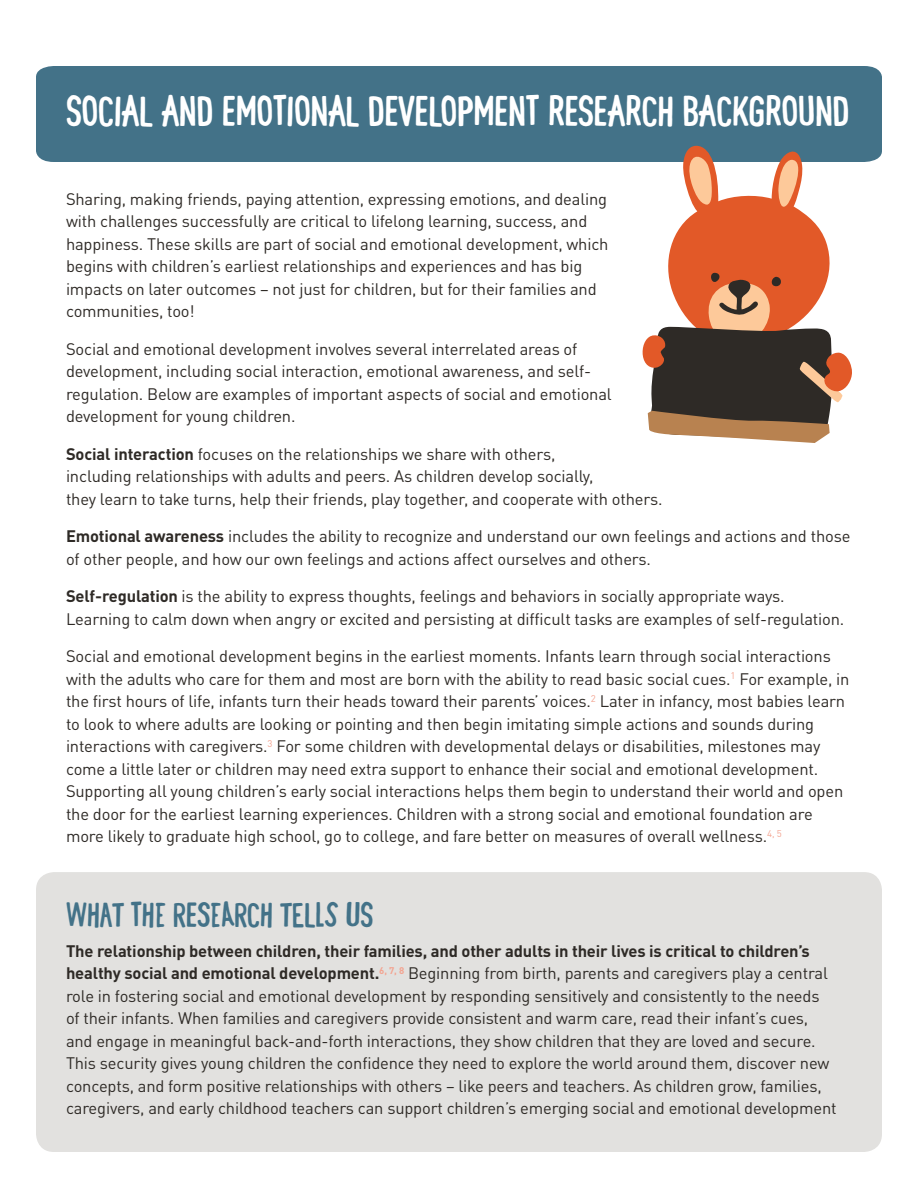
<style>
.page{position:relative;width:918px;height:1188px;background:#fff}
.page>*{position:absolute;margin:0;border:0;box-sizing:border-box;transform-origin:0 0}
.t1{font:40.5px "TRS Hand F Bold";letter-spacing:-.01em;color:#fff}
.t2{font:33px "TRS Hand F Bold";letter-spacing:-.01em;color:#437288}
.t3{font:16.5px/22.5px "DINOT";letter-spacing:-.01em;color:#2e2a26}
.s1{font-weight:700}
</style>
<div class="page">
<div style="left:36px;top:66px;width:846px;height:96px;background:#437288"></div>
<div style="left:36px;top:872px;width:846px;height:280px;background:#e2e1df;border-radius:18px"></div>
<svg style="left:637px;top:145px;width:215px;height:298px"></svg>
<h1 class="t1" style="left:66px;top:87px;width:785px">SOCIAL AND EMOTIONAL DEVELOPMENT RESEARCH BACKGROUND</h1>
<p class="t3" style="left:66px;top:187px;width:544px">Sharing, making friends, paying attention, expressing emotions, and dealing with challenges successfully are critical to lifelong learning, success, and happiness. These skills are part of social and emotional development, which begins with children’s earliest relationships and experiences and has big impacts on later outcomes – not just for children, but for their families and communities, too!</p>
<p class="t3" style="left:66px;top:337px;width:547px">Social and emotional development involves several interrelated areas of development, including social interaction, emotional awareness, and self&shy;regulation. Below are examples of important aspects of social and emotional development for young children.</p>
<p class="t3" style="left:66px;top:442px;width:598px"><span class="s1">Social interaction</span> focuses on the relationships we share with others,<br>including relationships with adults and peers. As children develop socially,<br>they learn to take turns, help their friends, play together, and cooperate with others.</p>
<p class="t3" style="left:66px;top:525px;width:786px"><span class="s1">Emotional awareness</span> includes the ability to recognize and understand our own feelings and actions and those of other people, and how our own feelings and actions affect ourselves and others.</p>
<p class="t3" style="left:66px;top:585px;width:780px"><span class="s1">Self-regulation</span> is the ability to express thoughts, feelings and behaviors in socially appropriate ways.<br>Learning to calm down when angry or excited and persisting at difficult tasks are examples of self-regulation.</p>
<p class="t3" style="left:66px;top:645px;width:785px">Social and emotional development begins in the earliest moments. Infants learn through social interactions with the adults who care for them and most are born with the ability to read basic social cues.<sup>1</sup> For example, in the first hours of life, infants turn their heads toward their parents’ voices.<sup>2</sup> Later in infancy, most babies learn to look to where adults are looking or pointing and then begin imitating simple actions and sounds during interactions with caregivers.<sup>3</sup> For some children with developmental delays or disabilities, milestones may come a little later or children may need extra support to enhance their social and emotional development.<br>Supporting all young children’s early social interactions helps them begin to understand their world and open the door for the earliest learning experiences. Children with a strong social and emotional foundation are more likely to graduate high school, go to college, and fare better on measures of overall wellness.<sup>4,</sup> <sup>5</sup></p>
<h2 class="t2" style="left:66px;top:895px;width:309px">WHAT THE RESEARCH TELLS US</h2>
<p class="t3" style="left:66px;top:939px;width:772px"><span class="s1">The relationship between children, their families, and other adults in their lives is critical to children’s healthy social and emotional development.</span><sup>6,</sup> <sup>7,</sup> <sup>8</sup> Beginning from birth, parents and caregivers play a central role in fostering social and emotional development by responding sensitively and consistently to the needs of their infants. When families and caregivers provide consistent and warm care, read their infant’s cues, and engage in meaningful back-and-forth interactions, they show children that they are loved and secure.<br>This security gives young children the confidence they need to explore the world around them, discover new concepts, and form positive relationships with others – like peers and teachers. As children grow, families, caregivers, and early childhood teachers can support children’s emerging social and emotional development</p>
</div>
